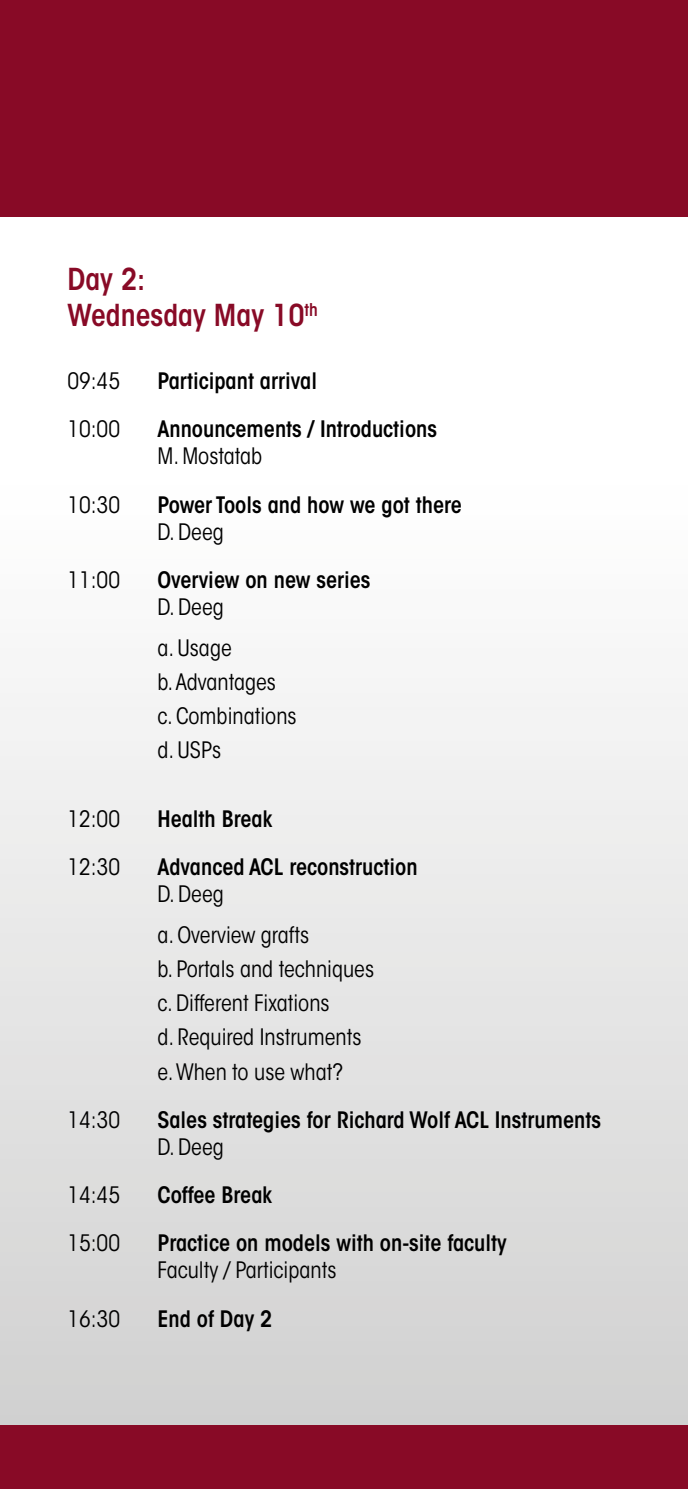
<style>
.page{position:relative;width:688px;height:1489px;background:#fff}
.page>*{position:absolute;margin:0;border:0;box-sizing:border-box;transform-origin:0 0}
.t1{font:600 condensed 30px/36px "ITC Avant Garde Std";color:#880a26}
.t2{font:condensed 22.5px/34px "ITC Avant Garde Std";color:#000}
.t3{font:600 condensed 22.5px "ITC Avant Garde Std";color:#000}
</style>
<div class="page">
<div style="left:0;top:481px;width:687px;height:943px;background:linear-gradient(to bottom,#fff,#d1d1d0)"></div>
<div style="left:0;top:0;width:687px;height:216px;background:#880a26"></div>
<div style="left:0;top:1424px;width:687px;height:64px;background:#880a26"></div>
<h1 class="t1" style="left:67px;top:261px;width:252px">Day 2:<br>Wednesday May 10<sup>th</sup></h1>
<p class="t2" style="left:67px;top:364px;width:54px">09:45</p>
<p class="t3" style="left:157px;top:367px;width:161px">Participant arrival</p>
<p class="t2" style="left:67px;top:412px;width:54px">10:00</p>
<p class="t3" style="left:157px;top:415px;width:281px">Announcements / Introductions</p>
<p class="t2" style="left:157px;top:439px;width:106px">M. Mostatab</p>
<p class="t2" style="left:67px;top:487px;width:54px">10:30</p>
<p class="t3" style="left:157px;top:490px;width:306px">Power Tools and how we got there</p>
<p class="t2" style="left:157px;top:514px;width:68px">D. Deeg</p>
<p class="t2" style="left:67px;top:563px;width:54px">11:00</p>
<p class="t3" style="left:157px;top:565px;width:214px">Overview on new series</p>
<p class="t2" style="left:157px;top:586px;width:76px;line-height:41.2px">D. Deeg a. Usage</p>
<p class="t2" style="left:157px;top:665px;width:141px">b. Advantages c. Combinations d. USPs</p>
<p class="t2" style="left:67px;top:801px;width:54px">12:00</p>
<p class="t3" style="left:157px;top:804px;width:116px">Health Break</p>
<p class="t2" style="left:67px;top:849px;width:54px">12:30</p>
<p class="t3" style="left:157px;top:852px;width:261px">Advanced ACL reconstruction</p>
<p class="t2" style="left:157px;top:873px;width:153px;line-height:41.2px">D. Deeg<br>a. Overview grafts</p>
<p class="t2" style="left:157px;top:952px;width:218px">b. Portals and techniques c. Different Fixations<br>d. Required Instruments e. When to use what?</p>
<p class="t2" style="left:67px;top:1102px;width:54px">14:30</p>
<p class="t3" style="left:157px;top:1105px;width:445px">Sales strategies for Richard Wolf ACL Instruments</p>
<p class="t2" style="left:157px;top:1129px;width:68px">D. Deeg</p>
<p class="t2" style="left:67px;top:1177px;width:54px">14:45</p>
<p class="t3" style="left:157px;top:1180px;width:116px">Coffee Break</p>
<p class="t2" style="left:67px;top:1226px;width:54px">15:00</p>
<p class="t3" style="left:157px;top:1229px;width:351px">Practice on models with on-site faculty</p>
<p class="t2" style="left:157px;top:1253px;width:180px">Faculty / Participants</p>
<p class="t2" style="left:67px;top:1301px;width:54px">16:30</p>
<p class="t3" style="left:157px;top:1304px;width:116px">End of Day 2</p>
</div>
